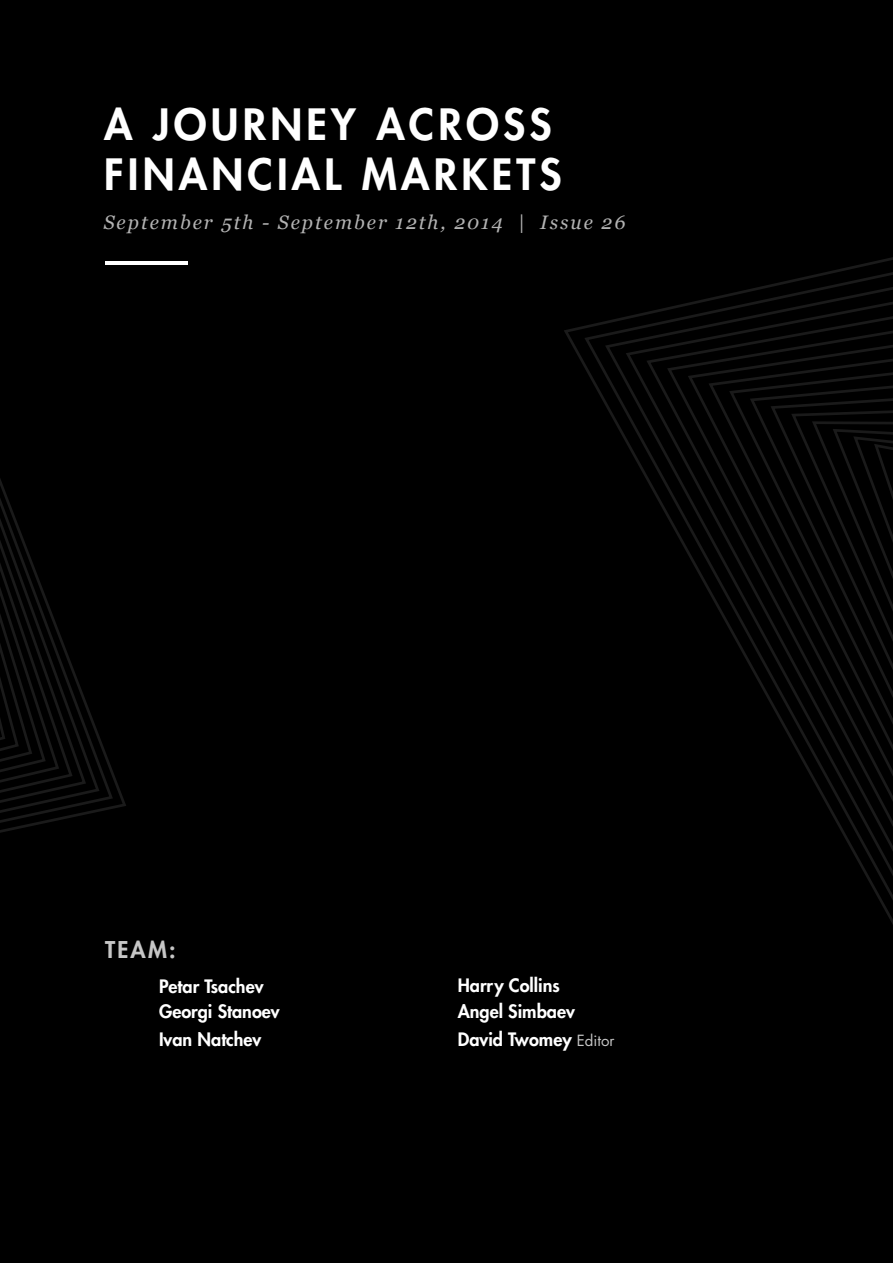
<style>
.page{position:relative;width:893px;height:1263px;background:#000}
.page>*{position:absolute;margin:0;border:0;box-sizing:border-box;transform-origin:0 0}
.t1{font:800 42px/50.4px "Futura Std";letter-spacing:.1em;color:#fff}
.t2{font:800 22.5px "Futura Std";color:#c6c6c6}
.t3{font:italic 19.5px "Georgia";letter-spacing:.1em;color:#b3b3b3}
.t4{font:800 18px/27.8px "Futura Std";color:#fff}
.s1{font-weight:400;font-size:15px;color:#c6c6c6}
</style>
<div class="page">
<hr style="left:105px;top:261px;width:83px;height:3px;background:#fff">
<svg style="left:0;top:479px;width:126px;height:354px"></svg>
<svg style="left:564px;top:257px;width:329px;height:667px"></svg>
<h1 class="t1" style="left:104px;top:99px;width:459px">A JOURNEY ACROSS<br>FINANCIAL MARKETS</h1>
<p class="t3" style="left:104px;top:210px;width:523px">September 5th - September 12th, 2014 | Issue 26</p>
<p class="t2" style="left:105px;top:936px;width:72px">TEAM:</p>
<p class="t4" style="left:159px;top:972px;width:106px">Petar Tsachev</p>
<p class="t4" style="left:159px;top:998px;width:122px">Georgi Stanoev</p>
<p class="t4" style="left:159px;top:1025px;width:104px">Ivan Natchev</p>
<p class="t4" style="left:458px;top:971px;width:104px">Harry Collins</p>
<p class="t4" style="left:458px;top:998px;width:158px">Angel Simbaev<br>David Twomey <span class="s1">Editor</span></p>
</div>
